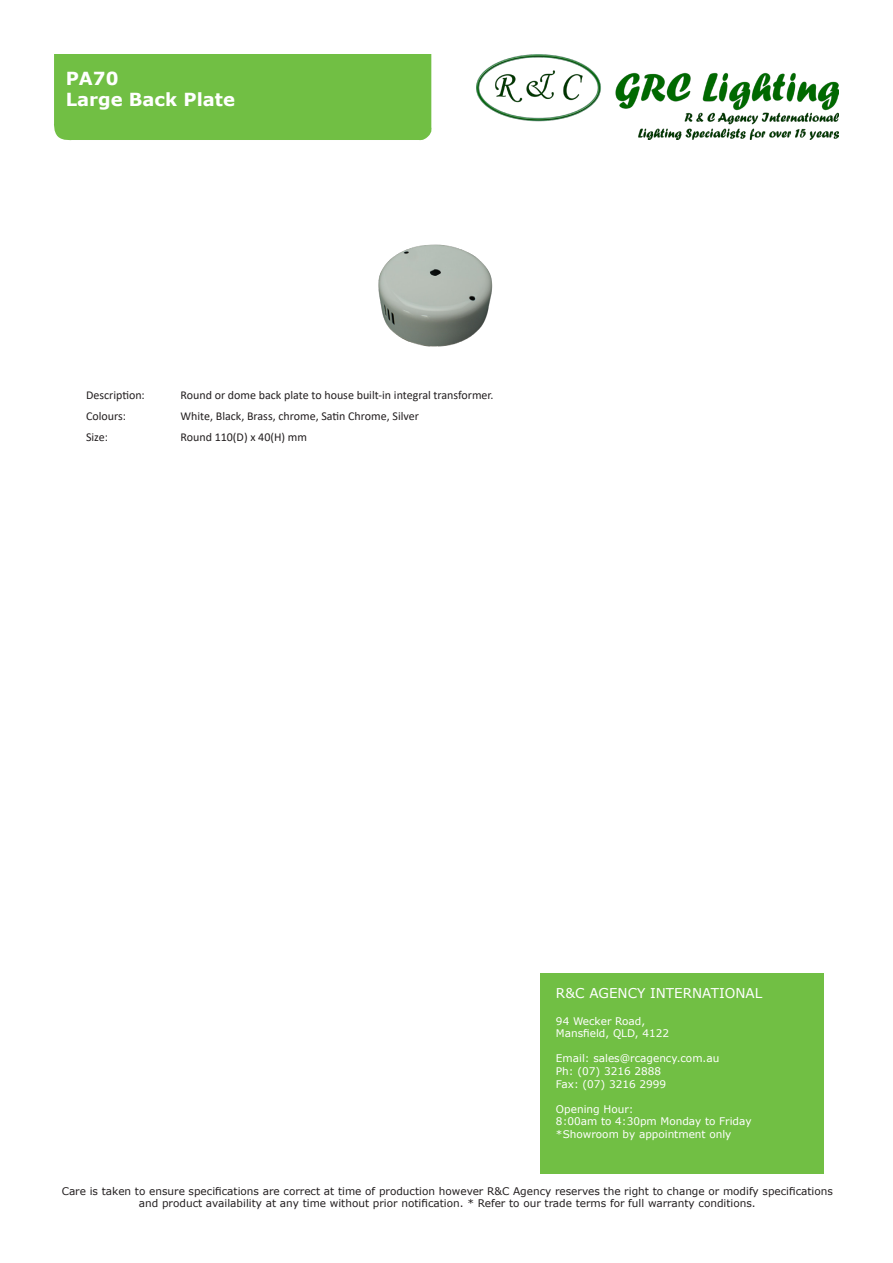
<style>
.page{position:relative;width:893px;height:1263px;background:#fff}
.page>*{position:absolute;margin:0;border:0;box-sizing:border-box;transform-origin:0 0}
.t1{font:700 18px/21.6px "Verdana";color:#fff}
.t2{font:13.5px "Verdana";color:#fff}
.t3{font:12px "Calibri";color:#231f20}
.t4{font:10.5px/12.6px "Verdana";color:#231f20;text-align:center}
.t5{font:10.5px/12.6px "Verdana";color:#fff}
</style>
<div class="page">
<div style="left:54px;top:54px;width:378px;height:87px;background:#71bf44"></div>
<img style="left:477px;top:54px;width:362px;height:85px">
<div style="left:540px;top:973px;width:283px;height:201px;background:#71bf44"></div>
<img style="left:378px;top:244px;width:115px;height:103px">
<h1 class="t1" style="left:66px;top:67px;width:171px">PA70<br>Large Back Plate</h1>
<p class="t3" style="left:86px;top:387px;width:60px">Description:</p>
<p class="t3" style="left:181px;top:387px;width:315px">Round or dome back plate to house built-in integral transformer.</p>
<p class="t3" style="left:86px;top:408px;width:41px">Colours:</p>
<p class="t3" style="left:181px;top:408px;width:240px">White, Black, Brass, chrome, Satin Chrome, Silver</p>
<p class="t3" style="left:86px;top:429px;width:23px">Size:</p>
<p class="t3" style="left:181px;top:429px;width:128px">Round 110(D) x 40(H) mm</p>
<p class="t2" style="left:556px;top:983px;width:208px">R&amp;C AGENCY INTERNATIONAL</p>
<p class="t5" style="left:556px;top:1014px;width:115px">94 Wecker Road,<br>Mansfield, QLD, 4122</p>
<p class="t5" style="left:556px;top:1052px;width:165px">Email: sales@rcagency.com.au<br>Ph: (07) 3216 2888<br>Fax: (07) 3216 2999</p>
<p class="t5" style="left:556px;top:1102px;width:197px">Opening Hour:<br>8:00am to 4:30pm Monday to Friday *Showroom by appointment only</p>
<p class="t4" style="left:62px;top:1184px;width:773px">Care is taken to ensure specifications are correct at time of production however R&amp;C Agency reserves the right to change or modify specifications and product availability at any time without prior notification. * Refer to our trade terms for full warranty conditions.</p>
</div>
